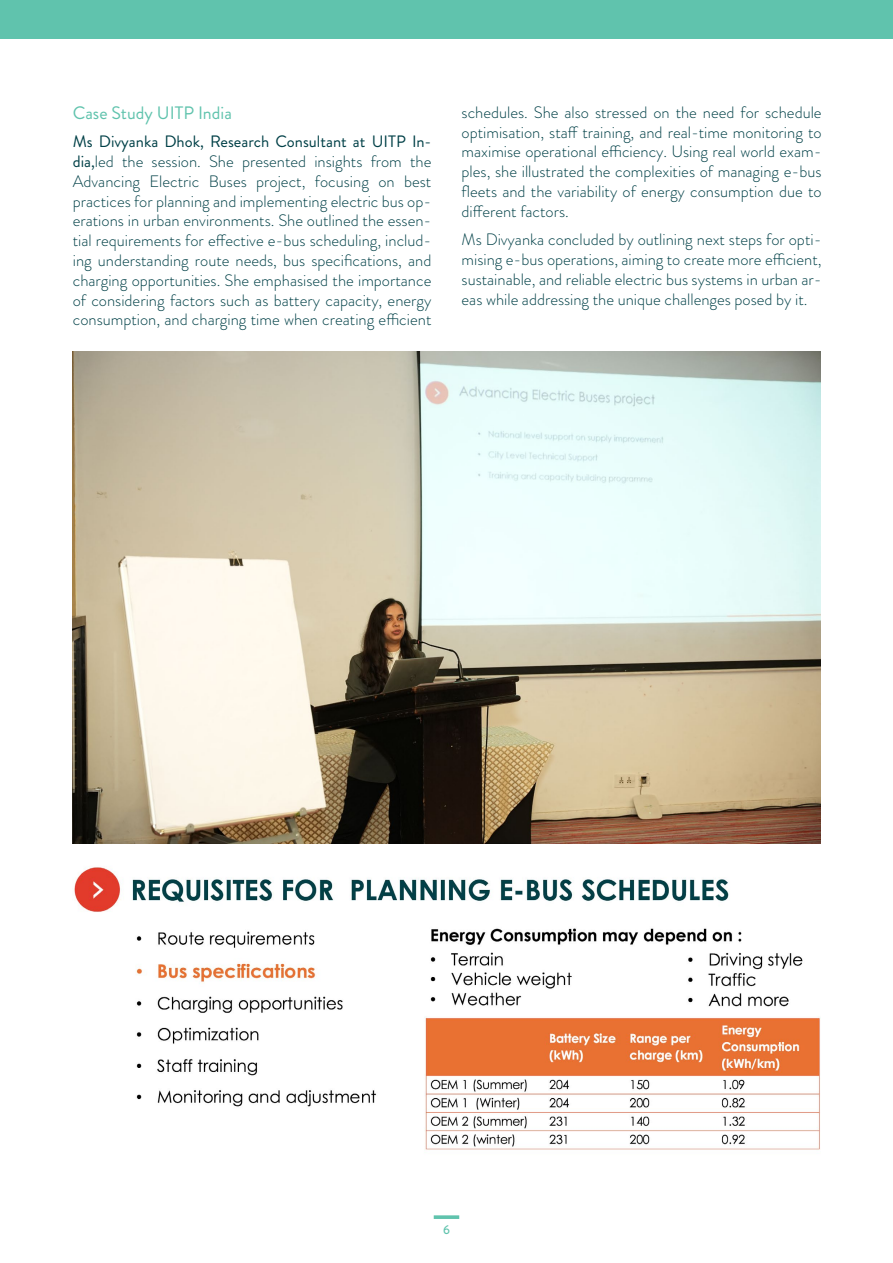
<style>
.page{position:relative;width:893px;height:1263px;background:#fff}
.page>*{position:absolute;margin:0;border:0;box-sizing:border-box;transform-origin:0 0}
.t1{font:18px "Brandon Grotesque";color:#60c3ad}
.t2{font:300 16.5px/19.8px "Brandon Grotesque";color:#004047;text-align:justify}
.t3{font:500 12.6px "Brandon Grotesque";color:#60c3ad}
.s1{font-weight:400}
</style>
<div class="page">
<div style="left:0;top:0;width:893px;height:39px;background:#60c3ad"></div>
<svg style="left:434px;top:1215px;width:25px;height:4px"></svg>
<img style="left:74px;top:867px;width:747px;height:283px">
<img style="left:73px;top:352px;width:747px;height:491px">
<p class="t1" style="left:73px;top:100px;width:161px">Case Study UITP India</p>
<p class="t2" style="left:73px;top:132px;width:360px"><span class="s1">Ms Divyanka Dhok, Research Consultant at UITP In&shy;dia,</span>led the session. She presented insights from the Advancing Electric Buses project, focusing on best practices for planning and implementing electric bus op&shy;erations in urban environments. She outlined the essen&shy;tial requirements for effective e-bus scheduling, includ&shy;ing understanding route needs, bus specifications, and charging opportunities. She emphasised the importance of considering factors such as battery capacity, energy consumption, and charging time when creating efficient</p>
<p class="t2" style="left:462px;top:102px;width:362px">schedules. She also stressed on the need for schedule optimisation, staff training, and real-time monitoring to maximise operational efficiency. Using real world exam&shy;ples, she illustrated the complexities of managing e-bus fleets and the variability of energy consumption due to different factors.</p>
<p class="t2" style="left:462px;top:230px;width:361px">Ms Divyanka concluded by outlining next steps for opti&shy;mising e-bus operations, aiming to create more efficient, sustainable, and reliable electric bus systems in urban ar&shy;eas while addressing the unique challenges posed by it.</p>
<p class="t3" style="left:443px;top:1221px;width:8px">6</p>
</div>
